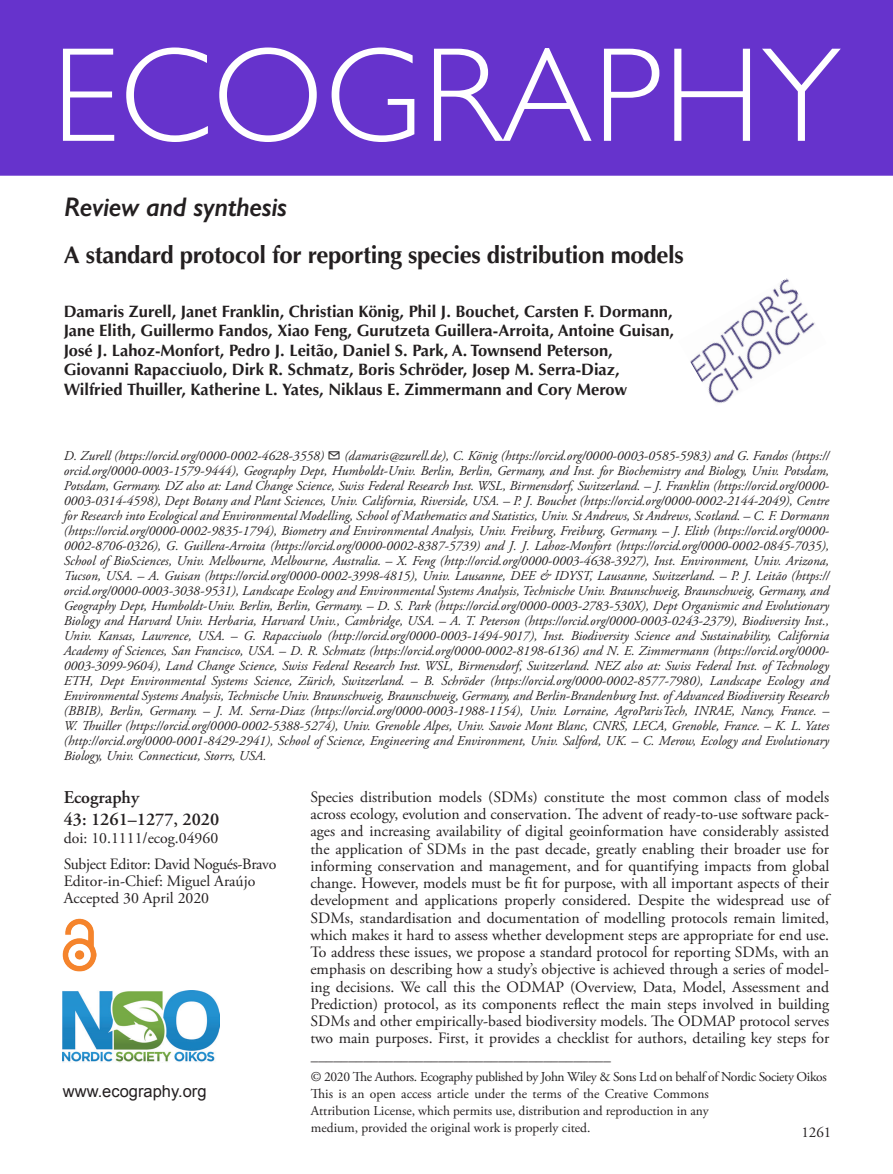
<style>
.page{position:relative;width:893px;height:1174px;background:#fff}
.page>*{position:absolute;margin:0;border:0;box-sizing:border-box;transform-origin:0 0}
.ECOG_Title{font:300 135px "Gill Sans";letter-spacing:.01em;color:#fff}
.AT_TYPE{font:italic 600 27px "Gill Sans";letter-spacing:-.015em;color:#231f20}
.CT{font:700 24px "Optima LT Std";letter-spacing:-.015em;color:#231f20}
.Corres{font:600 18px "Adobe Garamond Pro";color:#231f20}
.AU{font:700 16.5px/19.5px "Optima LT Std";color:#231f20}
.t1{font:16.5px "Arial";color:#231f20}
.ABS_TXT{font:15.75px/17.2px "Adobe Garamond Pro";color:#231f20;text-align:justify}
.ABS_TXT-2{font:15.75px "Adobe Garamond Pro";letter-spacing:-.02em;color:#231f20}
.Doi_No{font:15.75px "Adobe Garamond Pro";color:#231f20}
.t2{font:15px "Adobe Garamond Pro";color:#231f20}
.Address{font:italic 13.5px/15px "Adobe Garamond Pro";color:#231f20;text-align:justify}
.FM_Note{font:13.5px/16.8px "Adobe Garamond Pro";letter-spacing:-.025em;color:#231f20;text-align:justify}
</style>
<div class="page">
<div style="left:0;top:0;width:893px;height:176px;background:#63c"></div>
<img style="left:63px;top:990px;width:156px;height:72px">
<img style="left:63px;top:918px;width:34px;height:53px">
<img style="left:690px;top:278px;width:125px;height:125px">
<p class="ECOG_Title" style="left:52px;top:-10px;width:790px">ECOGRAPHY</p>
<p class="AT_TYPE" style="left:64px;top:191px;width:225px">Review and synthesis</p>
<p class="CT" style="left:64px;top:241px;width:621px">A standard protocol for reporting species distribution models</p>
<p class="AU" style="left:64px;top:302px;width:612px">Damaris Zurell, Janet Franklin, Christian König, Phil J. Bouchet, Carsten F. Dormann, Jane Elith, Guillermo Fandos, Xiao Feng, Gurutzeta Guillera-Arroita, Antoine Guisan, José J. Lahoz-Monfort, Pedro J. Leitão, Daniel S. Park, A. Townsend Peterson, Giovanni Rapacciuolo, Dirk R. Schmatz, Boris Schröder, Josep M. Serra-Diaz, Wilfried Thuiller, Katherine L. Yates, Niklaus E. Zimmermann and Cory Merow</p>
<p class="Address" style="left:64px;top:448px;width:767px">D. Zurell (https://orcid.org/0000-0002-4628-3558) ✉ (damaris@zurell.de), C. König (https://orcid.org/0000-0003-0585-5983) and G. Fandos (https:// orcid.org/0000-0003-1579-9444), Geography Dept, Humboldt-Univ. Berlin, Berlin, Germany, and Inst. for Biochemistry and Biology, Univ. Potsdam, Potsdam, Germany. DZ also at: Land Change Science, Swiss Federal Research Inst. WSL, Birmensdorf, Switzerland. – J. Franklin (https://orcid.org/0000- 0003-0314-4598), Dept Botany and Plant Sciences, Univ. California, Riverside, USA. – P. J. Bouchet (https://orcid.org/0000-0002-2144-2049), Centre for Research into Ecological and Environmental Modelling, School of Mathematics and Statistics, Univ. St Andrews, St Andrews, Scotland. – C. F. Dormann (https://orcid.org/0000-0002-9835-1794), Biometry and Environmental Analysis, Univ. Freiburg, Freiburg, Germany. – J. Elith (https://orcid.org/0000- 0002-8706-0326), G. Guillera-Arroita (https://orcid.org/0000-0002-8387-5739) and J. J. Lahoz-Monfort (https://orcid.org/0000-0002-0845-7035), School of BioSciences, Univ. Melbourne, Melbourne, Australia. – X. Feng (http://orcid.org/0000-0003-4638-3927), Inst. Environment, Univ. Arizona, Tucson, USA. – A. Guisan (https://orcid.org/0000-0002-3998-4815), Univ. Lausanne, DEE &amp; IDYST, Lausanne, Switzerland. – P. J. Leitão (https:// orcid.org/0000-0003-3038-9531), Landscape Ecology and Environmental Systems Analysis, Technische Univ. Braunschweig, Braunschweig, Germany, and Geography Dept, Humboldt-Univ. Berlin, Berlin, Germany. – D. S. Park (https://orcid.org/0000-0003-2783-530X), Dept Organismic and Evolutionary Biology and Harvard Univ. Herbaria, Harvard Univ., Cambridge, USA. – A. T. Peterson (https://orcid.org/0000-0003-0243-2379), Biodiversity Inst., Univ. Kansas, Lawrence, USA. – G. Rapacciuolo (http://orcid.org/0000-0003-1494-9017), Inst. Biodiversity Science and Sustainability, California Academy of Sciences, San Francisco, USA. – D. R. Schmatz (https://orcid.org/0000-0002-8198-6136) and N. E. Zimmermann (https://orcid.org/0000- 0003-3099-9604), Land Change Science, Swiss Federal Research Inst. WSL, Birmensdorf, Switzerland. NEZ also at: Swiss Federal Inst. of Technology ETH, Dept Environmental Systems Science, Zürich, Switzerland. – B. Schröder (https://orcid.org/0000-0002-8577-7980), Landscape Ecology and Environmental Systems Analysis, Technische Univ. Braunschweig, Braunschweig, Germany, and Berlin-Brandenburg Inst. of Advanced Biodiversity Research (BBIB), Berlin, Germany. – J. M. Serra-Diaz (https://orcid.org/0000-0003-1988-1154), Univ. Lorraine, AgroParisTech, INRAE, Nancy, France. – W. Thuiller (https://orcid.org/0000-0002-5388-5274), Univ. Grenoble Alpes, Univ. Savoie Mont Blanc, CNRS, LECA, Grenoble, France. – K. L. Yates (http://orcid.org/0000-0001-8429-2941), School of Science, Engineering and Environment, Univ. Salford, UK. – C. Merow, Ecology and Evolutionary Biology, Univ. Connecticut, Storrs, USA.</p>
<p class="Corres" style="left:64px;top:787px;width:77px">Ecography</p>
<p class="Corres" style="left:64px;top:809px;width:157px">43: 1261–1277, 2020</p>
<p class="Doi_No" style="left:64px;top:828px;width:156px">doi: 10.1111/ecog.04960</p>
<p class="ABS_TXT-2" style="left:64px;top:854px;width:214px">Subject Editor: David Nogués-Bravo</p>
<p class="ABS_TXT" style="left:64px;top:872px;width:193px">Editor-in-Chief: Miguel Araújo</p>
<p class="ABS_TXT" style="left:64px;top:890px;width:147px">Accepted 30 April 2020</p>
<p class="t1" style="left:63px;top:1080px;width:145px">www.ecography.org</p>
<p class="ABS_TXT" style="left:310px;top:788px;width:520px">Species distribution models (SDMs) constitute the most common class of models across ecology, evolution and conservation. The advent of ready-to-use software pack&shy;ages and increasing availability of digital geoinformation have considerably assisted the application of SDMs in the past decade, greatly enabling their broader use for informing conservation and management, and for quantifying impacts from global change. However, models must be fit for purpose, with all important aspects of their development and applications properly considered. Despite the widespread use of SDMs, standardisation and documentation of modelling protocols remain limited, which makes it hard to assess whether development steps are appropriate for end use.<br>To address these issues, we propose a standard protocol for reporting SDMs, with an emphasis on describing how a study’s objective is achieved through a series of model&shy;ing decisions. We call this the ODMAP (Overview, Data, Model, Assessment and Prediction) protocol, as its components reflect the main steps involved in building SDMs and other empirically-based biodiversity models. The ODMAP protocol serves two main purposes. First, it provides a checklist for authors, detailing key steps for</p>
<p class="t2" style="left:311px;top:1051px;width:301px">––––––––––––––––––––––––––––––––––––––––</p>
<p class="FM_Note" style="left:311px;top:1069px;width:517px">© 2020 The Authors. Ecography published by John Wiley &amp; Sons Ltd on behalf of Nordic Society Oikos</p>
<p class="FM_Note" style="left:311px;top:1086px;width:399px">This is an open access article under the terms of the Creative Commons Attribution License, which permits use, distribution and reproduction in any medium, provided the original work is properly cited.</p>
<p class="t2" style="left:801px;top:1123px;width:31px">1261</p>
</div>
